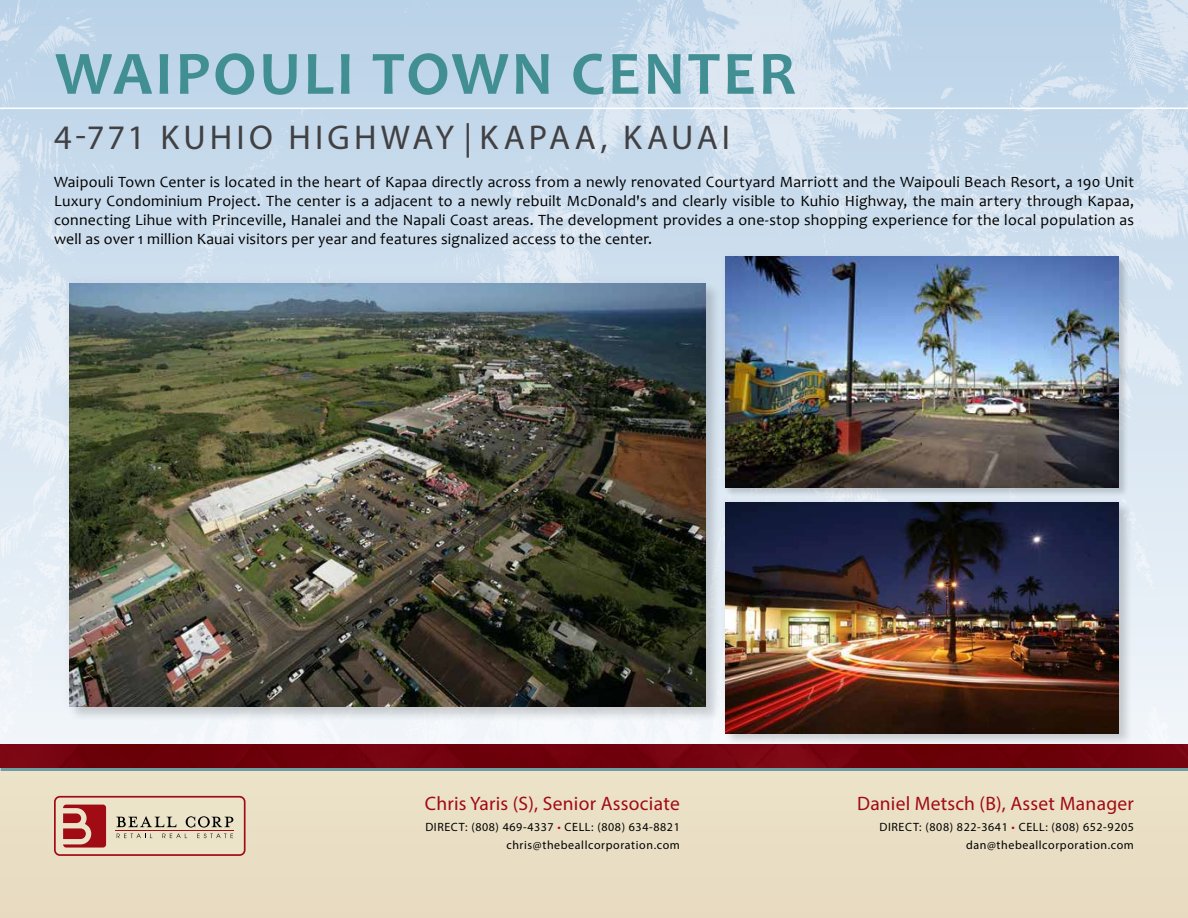
<style>
.page{position:relative;width:1188px;height:918px;background:#fff}
.page>*{position:absolute;margin:0;border:0;box-sizing:border-box;transform-origin:0 0}
.t1{font:700 62.25px "Candara";letter-spacing:.045em;color:#428f93}
.t2{font:34.5px "Myriad Pro";letter-spacing:.12em;color:#414042}
.t3{font:19.5px "Myriad Pro";letter-spacing:.015em;color:#a10b14}
.t4{font:15.75px/18.9px "Candara";letter-spacing:.015em;color:#000;text-align:justify}
.t5{font:12px/18px "Myriad Pro";letter-spacing:.05em;color:#000;text-align:right}
.s1{color:#a10b14}
</style>
<div class="page">
<img style="left:0;top:0;width:1188px;height:756px">
<div style="left:0;top:756px;width:1188px;height:162px;background:#e9dec4"></div>
<div style="left:55px;top:797px;width:190px;height:58px;background:#ece4c9;border-radius:5px"></div>
<div style="left:54px;top:796px;width:192px;height:60px;border:2px solid #a10b14;border-radius:5px"></div>
<svg style="left:116px;top:816px;width:60px;height:11px"></svg>
<svg style="left:186px;top:816px;width:47px;height:12px"></svg>
<hr style="left:115px;top:830px;width:119px;height:1px;background:#a10b14">
<svg style="left:117px;top:834px;width:35px;height:4px"></svg>
<svg style="left:162px;top:834px;width:25px;height:4px"></svg>
<svg style="left:197px;top:834px;width:36px;height:4px"></svg>
<svg style="left:63px;top:805px;width:43px;height:43px"></svg>
<hr style="left:0;top:108px;width:1188px;height:1px;background:#fff">
<div style="left:58px;top:272px;width:659px;height:446px;background:#000;opacity:.05"></div>
<img style="left:69px;top:283px;width:637px;height:424px">
<div style="left:718px;top:249px;width:408px;height:246px;background:#000;opacity:.05"></div>
<img style="left:725px;top:256px;width:394px;height:232px">
<div style="left:715px;top:492px;width:414px;height:251px;background:#000;opacity:.05"></div>
<img style="left:725px;top:502px;width:394px;height:231px">
<svg style="left:1px;top:767px;width:1187px;height:4px;background:#6c777e"></svg>
<img style="left:1px;top:745px;width:1187px;height:22px">
<h1 class="t1" style="left:55px;top:34px;width:742px">WAIPOULI TOWN CENTER</h1>
<h2 class="t2" style="left:54px;top:117px;width:677px">4-771 KUHIO HIGHWAY |KAPAA, KAUAI</h2>
<p class="t4" style="left:54px;top:172px;width:1082px">Waipouli Town Center is located in the heart of Kapaa directly across from a newly renovated Courtyard Marriott and the Waipouli Beach Resort, a 190 Unit Luxury Condominium Project. The center is a adjacent to a newly rebuilt McDonald's and clearly visible to Kuhio Highway, the main artery through Kapaa, connecting Lihue with Princeville, Hanalei and the Napali Coast areas. The development provides a one-stop shopping experience for the local population as well as over 1 million Kauai visitors per year and features signalized access to the center.</p>
<p class="t3" style="left:425px;top:791px;width:256px">Chris Yaris (S), Senior Associate</p>
<p class="t5" style="left:425px;top:818px;width:256px">DIRECT: (808) 469-4337 <span class="s1">•</span> CELL: (808) 634-8821 chris@thebeallcorporation.com</p>
<p class="t3" style="left:857px;top:791px;width:278px">Daniel Metsch (B), Asset Manager</p>
<p class="t5" style="left:880px;top:818px;width:256px">DIRECT: (808) 822-3641 <span class="s1">•</span> CELL: (808) 652-9205 dan@thebeallcorporation.com</p>
</div>
